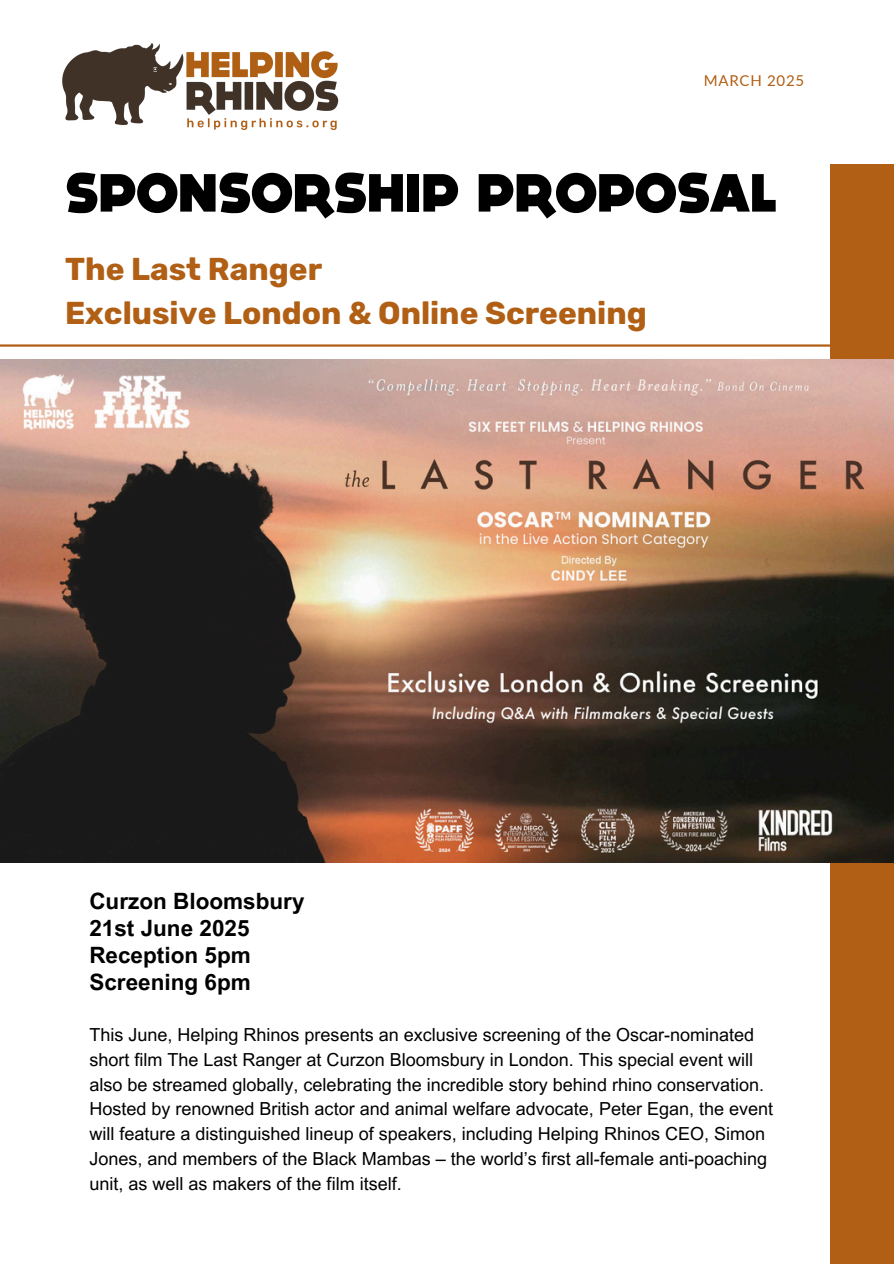
<style>
.page{position:relative;width:894px;height:1264px;background:#fff}
.page>*{position:absolute;margin:0;border:0;box-sizing:border-box;transform-origin:0 0}
.t1{font:800 54px "DOCK11";color:#000}
.t2{font:700 31.5px/43.8px "Rubik";color:#b05f14}
.t3{font:700 22.5px/27px "Arial MT Pro";color:#000}
.t4{font:18px/24.8px "Arial MT Pro";color:#000}
.t5{font:15px "Lato";letter-spacing:.05em;color:#b05f14}
</style>
<div class="page">
<div style="left:830px;top:164px;width:63px;height:1099px;background:#b05f14"></div>
<img style="left:0;top:359px;width:893px;height:503px">
<hr style="left:0;top:344px;width:893px;height:3px;background:#b05f14">
<img style="left:63px;top:44px;width:275px;height:85px">
<h1 class="t5" style="left:703px;top:71px;width:102px">MARCH 2025</h1>
<p class="t1" style="left:65px;top:171px;width:713px">SPONSORSHIP PROPOSAL</p>
<p class="t2" style="left:65px;top:247px;width:583px">The Last Ranger<br>Exclusive London &amp; Online Screening</p>
<h2 class="t3" style="left:89px;top:890px;width:217px">Curzon Bloomsbury<br>21st June 2025<br>Reception 5pm<br>Screening 6pm</h2>
<p class="t4" style="left:89px;top:1024px;width:685px">This June, Helping Rhinos presents an exclusive screening of the Oscar-nominated short film The Last Ranger at Curzon Bloomsbury in London. This special event will also be streamed globally, celebrating the incredible story behind rhino conservation.<br>Hosted by renowned British actor and animal welfare advocate, Peter Egan, the event will feature a distinguished lineup of speakers, including Helping Rhinos CEO, Simon Jones, and members of the Black Mambas – the world’s first all-female anti-poaching unit, as well as makers of the film itself.</p>
</div>
